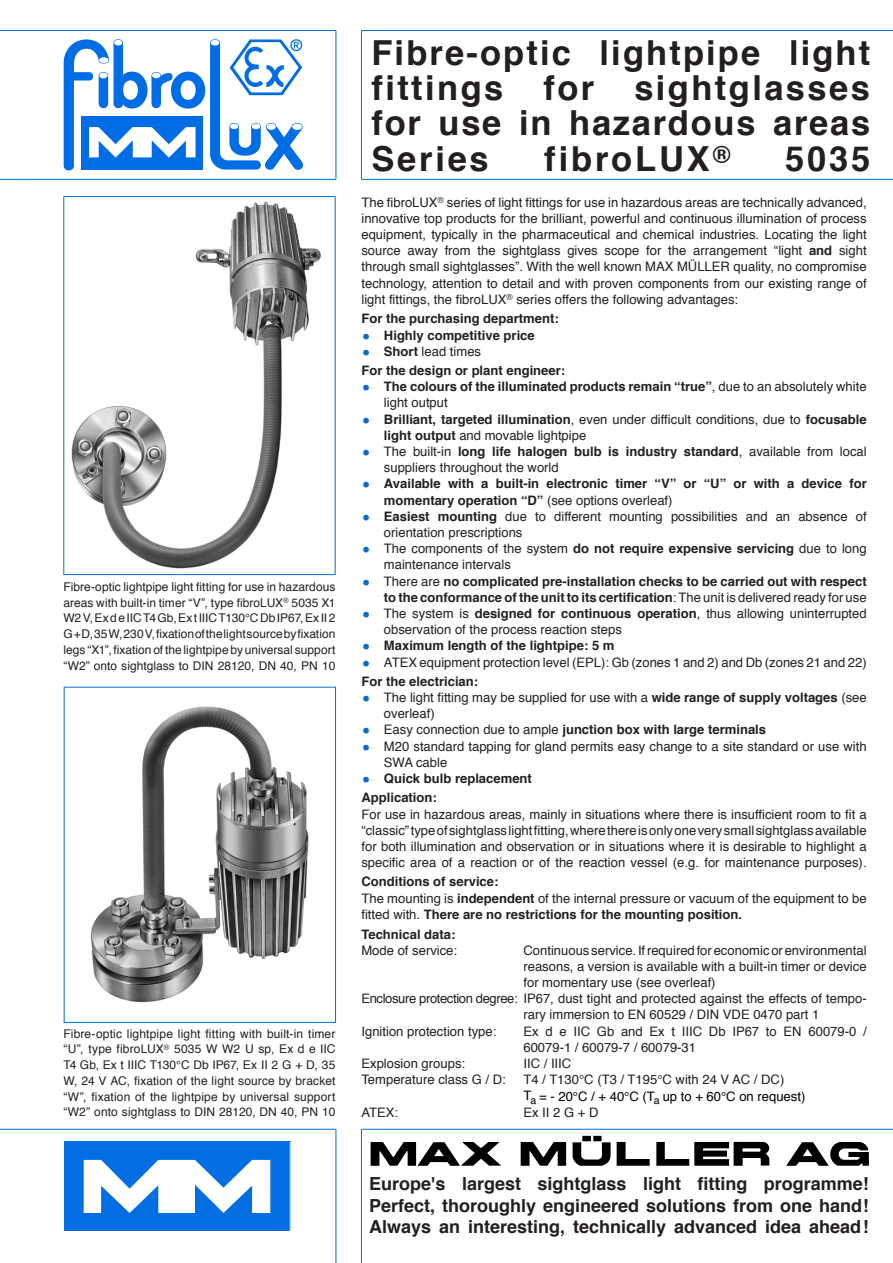
<style>
.page{position:relative;width:893px;height:1263px;background:#fff}
.page>*{position:absolute;margin:0;border:0;box-sizing:border-box;transform-origin:0 0}
.t1{font:700 34.5px/35.2px "Helvetica";letter-spacing:.07em;color:#231f20;text-align:justify}
.t2{font:700 18px/21.6px "Helvetica";color:#231f20;text-align:justify}
.t3{font:13.05px/16.2px "Helvetica";color:#231f20}
.t4{font:700 13.05px/16.2px "Helvetica";color:#231f20}
.t5{font:13.05px/16.4px "Helvetica";color:#000}
.t6{font:12px/15.8px "Helvetica";color:#231f20;text-align:justify}
.s1{font-weight:700}
.s2{font-weight:400;font-size:26.1px;color:#036ec8}
.s3{font-weight:400}
.s4{font-size:26.1px;color:#036ec8}
.s5{color:#231f20}
</style>
<div class="page">
<hr style="left:0;top:30px;width:336px;height:1px;background:#036ec8">
<hr style="left:361px;top:30px;width:532px;height:1px;background:#036ec8">
<hr style="left:0;top:179px;width:336px;height:1px;background:#036ec8">
<hr style="left:361px;top:179px;width:532px;height:1px;background:#036ec8">
<hr style="left:336px;top:31px;width:1px;height:148px;background:#036ec8">
<hr style="left:361px;top:31px;width:1px;height:148px;background:#036ec8">
<hr style="left:335px;top:197px;width:1px;height:378px;background:#036ec8">
<hr style="left:63px;top:197px;width:1px;height:378px;background:#036ec8">
<hr style="left:64px;top:574px;width:271px;height:1px;background:#036ec8">
<hr style="left:64px;top:196px;width:271px;height:1px;background:#036ec8">
<img style="left:71px;top:201px;width:251px;height:368px">
<hr style="left:335px;top:687px;width:1px;height:336px;background:#036ec8">
<hr style="left:64px;top:687px;width:1px;height:336px;background:#036ec8">
<hr style="left:64px;top:1022px;width:271px;height:1px;background:#036ec8">
<hr style="left:64px;top:687px;width:272px;height:1px;background:#036ec8">
<img style="left:90px;top:706px;width:219px;height:297px">
<hr style="left:361px;top:1129px;width:532px;height:1px;background:#036ec8">
<hr style="left:0;top:1129px;width:336px;height:1px;background:#036ec8">
<hr style="left:336px;top:1129px;width:1px;height:134px;background:#036ec8">
<hr style="left:361px;top:1129px;width:1px;height:134px;background:#036ec8">
<svg style="left:573px;top:1140px;width:38px;height:26px"></svg>
<div style="left:593px;top:1136px;width:8px;height:5px;background:#000"></div>
<div style="left:582px;top:1136px;width:9px;height:5px;background:#000"></div>
<svg style="left:521px;top:1142px;width:45px;height:24px"></svg>
<svg style="left:656px;top:1142px;width:114px;height:24px"></svg>
<svg style="left:617px;top:1142px;width:33px;height:24px"></svg>
<svg style="left:371px;top:1142px;width:130px;height:24px"></svg>
<svg style="left:786px;top:1142px;width:83px;height:24px"></svg>
<div style="left:64px;top:1142px;width:226px;height:89px;background:#036ee1"></div>
<svg style="left:84px;top:1160px;width:186px;height:53px"></svg>
<svg style="left:64px;top:39px;width:239px;height:131px"></svg>
<p class="t6" style="left:63px;top:579px;width:274px">Fibre-optic lightpipe light fitting for use in hazardous areas with built-in timer “V”, type fibroLUX<sup>®</sup> 5035 X1<br>W2 V, Ex d e IIC T4 Gb, Ex t IIIC T130°C Db IP67, Ex II 2<br>G + D, 35 W, 230 V, fixation of the light source by fixation legs “X1”, fixation of the lightpipe by universal support “W2” onto sightglass to DIN 28120, DN 40, PN 10</p>
<p class="t6" style="left:63px;top:1026px;width:274px">Fibre-optic lightpipe light fitting with built-in timer “U”, type fibroLUX<sup>®</sup> 5035 W W2 U sp, Ex d e IIC T4 Gb, Ex t IIIC T130°C Db IP67, Ex II 2 G + D, 35<br>W, 24 V AC, fixation of the light source by bracket “W”, fixation of the lightpipe by universal support “W2” onto sightglass to DIN 28120, DN 40, PN 10</p>
<h1 class="t1" style="left:371px;top:36px;width:500px">Fibre-optic lightpipe light fittings for sightglasses for use in hazardous areas Series</h1>
<h1 class="t1" style="left:544px;top:141px;width:188px">fibroLUX<sup>®</sup></h1>
<h1 class="t1" style="left:785px;top:141px;width:87px">5035</h1>
<p class="t3" style="left:361px;top:194px;width:507px;text-align:justify">The fibroLUX<sup>®</sup> series of light fittings for use in hazardous areas are technically advanced, innovative top products for the brilliant, powerful and continuous illumination of process equipment, typically in the pharmaceutical and chemical industries. Locating the light source away from the sightglass gives scope for the arrangement “light <span class="s1">and</span> sight through small sightglasses”. With the well known MAX MÜLLER quality, no compromise technology, attention to detail and with proven components from our existing range of light fittings, the fibroLUX<sup>®</sup> series offers the following advantages:</p>
<p class="t4" style="left:361px;top:311px;width:199px">For the purchasing department:</p>
<p class="t4" style="left:361px;top:327px;width:175px"><span class="s2">•</span> Highly competitive price</p>
<p class="t4" style="left:361px;top:342px;width:205px;line-height:19.2px"><span class="s2">•</span> Short <span class="s3">lead times<br></span>For the design or plant engineer:</p>
<p class="t4" style="left:384px;top:379px;width:484px;text-indent:-23px"><span class="s2">•</span> The colours of the illuminated products remain “true”<span class="s3">, due to an absolutely white light output</span></p>
<p class="t3" style="left:384px;top:411px;width:484px;text-indent:-23px"><span class="s4">•</span> <span class="s1">Brilliant, targeted illumination</span>, even under difficult conditions, due to <span class="s1">focusable light output</span> and movable lightpipe</p>
<p class="t3" style="left:384px;top:444px;width:484px;text-indent:-23px"><span class="s4">•</span> The built-in <span class="s1">long life halogen bulb is industry standard</span>, available from local suppliers throughout the world</p>
<p class="t4" style="left:384px;top:476px;width:484px;text-indent:-23px"><span class="s2">•</span> Available with a built-in electronic timer “V” or “U” or with a device for momentary operation “D” <span class="s3">(see options overleaf)</span></p>
<p class="t3" style="left:384px;top:508px;width:484px;text-indent:-23px"><span class="s4">•</span> <span class="s1">Easiest mounting</span> due to different mounting possibilities and an absence of orientation prescriptions</p>
<p class="t3" style="left:384px;top:541px;width:484px;text-indent:-23px"><span class="s4">•</span> The components of the system <span class="s1">do not require expensive servicing</span> due to long maintenance intervals</p>
<p class="t4" style="left:361px;top:573px;width:507px;text-align:right"><span class="s2">•</span> <span class="s3">There are</span> no complicated pre-installation checks to be carried out with respect to the conformance of the unit to its certification<span class="s3">: The unit is delivered ready for use</span></p>
<p class="t3" style="left:384px;top:606px;width:484px;text-indent:-23px"><span class="s4">•</span> The system is <span class="s1">designed for continuous operation</span>, thus allowing uninterrupted observation of the process reaction steps</p>
<p class="t4" style="left:361px;top:638px;width:255px"><span class="s2">•</span> Maximum length of the lightpipe: 5 m</p>
<p class="t3" style="left:361px;top:653px;width:507px;line-height:19.2px"><span class="s4">•</span> ATEX equipment protection level (EPL): Gb (zones 1 and 2) and Db (zones 21 and 22)<br><span class="s1">For the electrician:</span></p>
<p class="t3" style="left:384px;top:690px;width:484px;text-indent:-23px"><span class="s4">•</span> The light fitting may be supplied for use with a <span class="s1">wide range of supply voltages</span> (see overleaf)</p>
<p class="t4" style="left:361px;top:722px;width:406px"><span class="s2">•</span> <span class="s3">Easy connection due to ample</span> junction box with large terminals</p>
<p class="t3" style="left:384px;top:738px;width:484px;text-indent:-23px"><span class="s4">•</span> M20 standard tapping for gland permits easy change to a site standard or use with<br>SWA cable</p>
<p class="t4" style="left:361px;top:769px;width:172px;line-height:19.2px"><span class="s2">•</span> Quick bulb replacement<br>Application:</p>
<p class="t3" style="left:361px;top:806px;width:507px;text-align:justify">For use in hazardous areas, mainly in situations where there is insufficient room to fit a “classic” type of sightglass light fitting, where there is only one very small sightglass available for both illumination and observation or in situations where it is desirable to highlight a specific area of a reaction or of the reaction vessel (e.g. for maintenance purposes).</p>
<p class="t4" style="left:361px;top:874px;width:507px">Conditions of service:<br><span class="s3">The mounting is</span> independent <span class="s3">of the internal pressure or vacuum of the equipment to be fitted with.</span> There are no restrictions for the mounting position.</p>
<p class="t4" style="left:361px;top:926px;width:96px">Technical data:</p>
<p class="t3" style="left:361px;top:942px;width:97px">Mode of service:</p>
<p class="t3" style="left:523px;top:942px;width:345px">Continuous service. If required for economic or environmental</p>
<p class="t3" style="left:523px;top:958px;width:345px">reasons, a version is available with a built-in timer or device</p>
<p class="t3" style="left:523px;top:975px;width:194px">for momentary use (see overleaf)</p>
<p class="t3" style="left:361px;top:991px;width:507px">Enclosure protection degree: IP67, dust tight and protected against the effects of tempo-</p>
<p class="t3" style="left:523px;top:1007px;width:297px">rary immersion to EN 60529 / DIN VDE 0470 part 1</p>
<p class="t3" style="left:361px;top:1023px;width:136px">Ignition protection type:</p>
<p class="t3" style="left:523px;top:1023px;width:345px">Ex d e IIC Gb and Ex t IIIC Db IP67 to EN 60079-0 /<br>60079-1 / 60079-7 / 60079-31</p>
<p class="t3" style="left:361px;top:1056px;width:105px">Explosion groups:</p>
<p class="t3" style="left:523px;top:1056px;width:49px">IIC / IIIC</p>
<p class="t3" style="left:361px;top:1072px;width:146px">Temperature class G / D:</p>
<p class="t5" style="left:523px;top:1072px;width:283px"><span class="s5">T4 / T130°C (T3 / T195°C with 24 V AC / DC)<br></span>T<sub>a</sub> = - 20°C / + 40°C (T<sub>a</sub> up to + 60°C on request)</p>
<p class="t3" style="left:361px;top:1104px;width:38px">ATEX:</p>
<p class="t3" style="left:523px;top:1104px;width:77px">Ex II 2 G + D</p>
<h2 class="t2" style="left:369px;top:1173px;width:501px">Europe's largest sightglass light fitting programme!<br>Perfect, thoroughly engineered solutions from one hand !<br>Always an interesting, technically advanced idea ahead !</h2>
</div>
